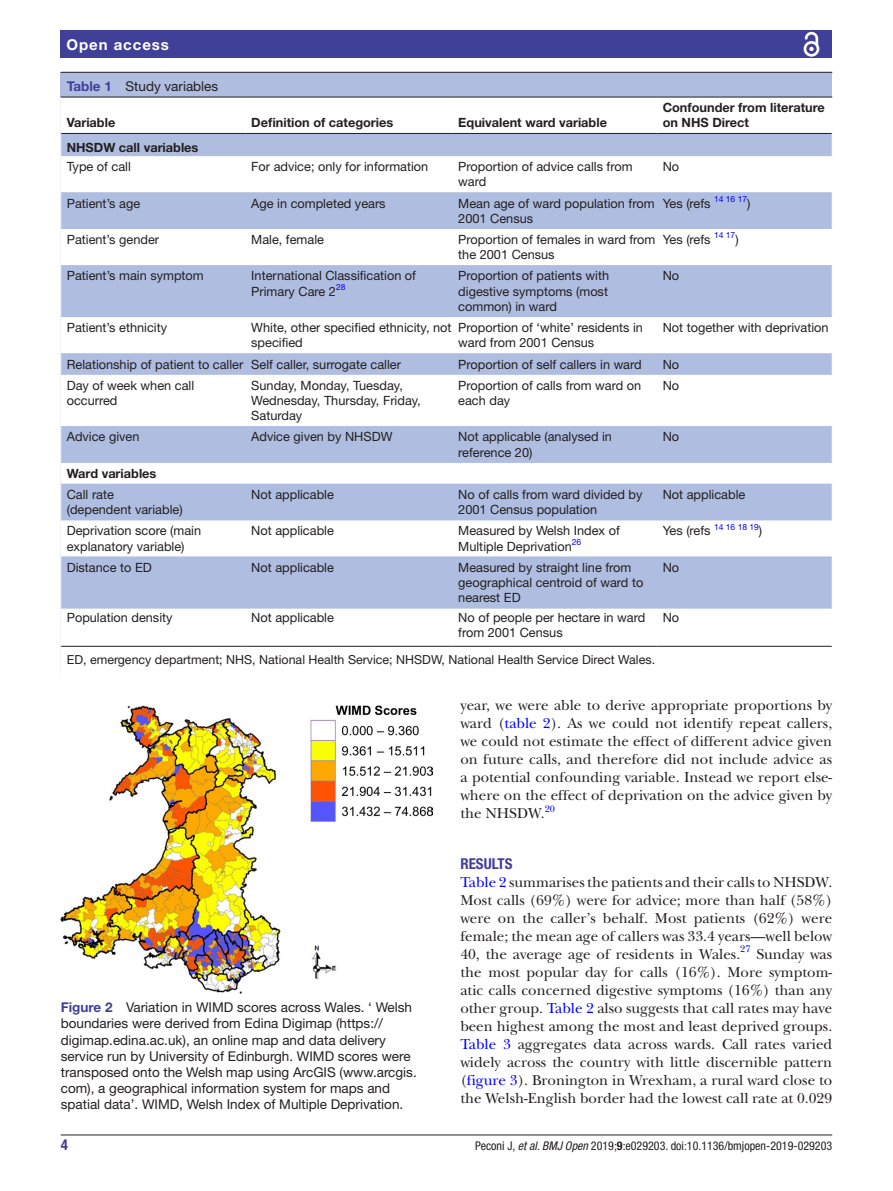
<style>
.page{position:relative;width:893px;height:1191px;background:#fff}
.page>*{position:absolute;margin:0;border:0;box-sizing:border-box;transform-origin:0 0}
.t1{font:15px/18px "New Baskerville";color:#231f20;text-align:justify}
.t2{font:700 15px "Helvetica Neue LT Std";letter-spacing:.065em;color:#fff}
.t3{font:700 condensed 15px "Helvetica Neue LT Std";color:#414099}
.t4{font:13.5px/16.2px "Helvetica Neue LT Std";color:#231f20}
.t5{font:12.75px/15.3px "Helvetica Neue LT Std";color:#231f20}
.t6{font:700 12.75px/15.3px "Helvetica Neue LT Std";color:#231f20}
.t7{font:12.45px "Helvetica Neue LT Std";color:#231f20}
.t8{font:condensed 12px "Helvetica Neue LT Std";color:#231f20}
.t9{font:9.9px "New Baskerville";color:#00f}
.s1{font-weight:700;color:#414099}
.s2{color:#00f}
.s3{font-style:italic}
.s4{font-weight:700}
</style>
<div class="page">
<hr style="left:61px;top:1134px;width:771px;height:1px;background:#231f20">
<div style="left:61px;top:31px;width:771px;height:27px;background:#414099"></div>
<svg style="left:803px;top:31px;width:17px;height:26px"></svg>
<div style="left:61px;top:73px;width:771px;height:600px;background:#afbde1"></div>
<hr style="left:61px;top:72px;width:771px;height:1px;background:#231f20">
<div style="left:61px;top:98px;width:771px;height:575px;background:#fff"></div>
<svg style="left:61px;top:134px;width:771px;height:474px"></svg>
<hr style="left:61px;top:97px;width:184px;height:1px;background:#231f20">
<hr style="left:61px;top:133px;width:184px;height:1px;background:#231f20">
<hr style="left:245px;top:97px;width:207px;height:1px;background:#231f20">
<hr style="left:245px;top:133px;width:207px;height:1px;background:#231f20">
<hr style="left:452px;top:97px;width:205px;height:1px;background:#231f20">
<hr style="left:452px;top:133px;width:205px;height:1px;background:#231f20">
<hr style="left:657px;top:97px;width:175px;height:1px;background:#231f20">
<hr style="left:657px;top:133px;width:175px;height:1px;background:#231f20">
<hr style="left:245px;top:646px;width:207px;height:1px;background:#231f20">
<hr style="left:452px;top:646px;width:205px;height:1px;background:#231f20">
<hr style="left:657px;top:646px;width:175px;height:1px;background:#231f20">
<hr style="left:61px;top:646px;width:184px;height:1px;background:#231f20">
<svg style="left:60px;top:133px;width:1px;height:23px"></svg>
<svg style="left:60px;top:353px;width:1px;height:21px"></svg>
<svg style="left:60px;top:463px;width:1px;height:21px"></svg>
<svg style="left:60px;top:646px;width:1px;height:27px"></svg>
<hr style="left:67px;top:663px;width:765px;height:2px;background:#fff">
<img style="left:61px;top:705px;width:372px;height:289px">
<p class="t2" style="left:66px;top:35px;width:104px">Open access</p>
<p class="t4" style="left:67px;top:78px;width:153px"><span class="s1">Table 1</span> Study variables</p>
<p class="t6" style="left:67px;top:115px;width:50px">Variable</p>
<p class="t6" style="left:251px;top:115px;width:144px">Definition of categories</p>
<p class="t6" style="left:458px;top:115px;width:150px">Equivalent ward variable</p>
<p class="t6" style="left:663px;top:100px;width:164px">Confounder from literature on NHS Direct</p>
<p class="t6" style="left:67px;top:139px;width:133px">NHSDW call variables</p>
<p class="t5" style="left:67px;top:159px;width:66px">Type of call</p>
<p class="t5" style="left:251px;top:159px;width:179px">For advice; only for information</p>
<p class="t5" style="left:458px;top:159px;width:176px">Proportion of advice calls from ward</p>
<p class="t5" style="left:663px;top:159px;width:18px">No</p>
<p class="t5" style="left:67px;top:195px;width:75px">Patient’s age</p>
<p class="t5" style="left:251px;top:195px;width:136px">Age in completed years</p>
<p class="t5" style="left:458px;top:195px;width:198px">Mean age of ward population from<br>2001 Census</p>
<p class="t5" style="left:663px;top:195px;width:89px">Yes (refs <sup>14</sup> <sup>16</sup> <sup>17</sup>)</p>
<p class="t5" style="left:67px;top:232px;width:94px">Patient’s gender</p>
<p class="t5" style="left:251px;top:232px;width:74px">Male, female</p>
<p class="t5" style="left:458px;top:232px;width:199px">Proportion of females in ward from the 2001 Census</p>
<p class="t5" style="left:663px;top:232px;width:77px">Yes (refs <sup>14</sup> <sup>17</sup>)</p>
<p class="t5" style="left:67px;top:268px;width:139px">Patient’s main symptom</p>
<p class="t5" style="left:251px;top:268px;width:166px">International Classification of<br>Primary Care 2<sup>28</sup></p>
<p class="t5" style="left:458px;top:268px;width:152px;text-align:justify">Proportion of patients with digestive symptoms (most common) in ward</p>
<p class="t5" style="left:663px;top:268px;width:18px">No</p>
<p class="t5" style="left:67px;top:320px;width:102px">Patient’s ethnicity</p>
<p class="t5" style="left:251px;top:320px;width:202px">White, other specified ethnicity, not specified</p>
<p class="t5" style="left:458px;top:320px;width:186px">Proportion of ‘white’ residents in ward from 2001 Census</p>
<p class="t5" style="left:663px;top:320px;width:167px">Not together with deprivation</p>
<p class="t5" style="left:67px;top:356px;width:336px">Relationship of patient to caller Self caller, surrogate caller</p>
<p class="t5" style="left:458px;top:356px;width:185px">Proportion of self callers in ward</p>
<p class="t5" style="left:663px;top:356px;width:18px">No</p>
<p class="t5" style="left:67px;top:377px;width:129px">Day of week when call occurred</p>
<p class="t5" style="left:251px;top:377px;width:171px">Sunday, Monday, Tuesday,<br>Wednesday, Thursday, Friday,<br>Saturday</p>
<p class="t5" style="left:458px;top:377px;width:185px">Proportion of calls from ward on each day</p>
<p class="t5" style="left:663px;top:377px;width:18px">No</p>
<p class="t5" style="left:67px;top:429px;width:74px">Advice given</p>
<p class="t5" style="left:251px;top:429px;width:143px">Advice given by NHSDW</p>
<p class="t5" style="left:458px;top:429px;width:155px">Not applicable (analysed in reference 20)</p>
<p class="t5" style="left:663px;top:429px;width:18px">No</p>
<p class="t6" style="left:67px;top:465px;width:91px">Ward variables</p>
<p class="t5" style="left:67px;top:486px;width:117px">Call rate<br>(dependent variable)</p>
<p class="t5" style="left:251px;top:486px;width:84px">Not applicable</p>
<p class="t5" style="left:458px;top:486px;width:186px">No of calls from ward divided by<br>2001 Census population</p>
<p class="t5" style="left:663px;top:486px;width:84px">Not applicable</p>
<p class="t5" style="left:67px;top:523px;width:136px">Deprivation score (main explanatory variable)</p>
<p class="t5" style="left:251px;top:523px;width:84px">Not applicable</p>
<p class="t5" style="left:458px;top:523px;width:163px">Measured by Welsh Index of<br>Multiple Deprivation<sup>26</sup></p>
<p class="t5" style="left:663px;top:523px;width:101px">Yes (refs <sup>14</sup> <sup>16</sup> <sup>18</sup> <sup>19</sup>)</p>
<p class="t5" style="left:67px;top:559px;width:87px">Distance to ED</p>
<p class="t5" style="left:251px;top:559px;width:84px">Not applicable</p>
<p class="t5" style="left:458px;top:559px;width:187px">Measured by straight line from geographical centroid of ward to nearest ED</p>
<p class="t5" style="left:663px;top:559px;width:18px">No</p>
<p class="t5" style="left:67px;top:609px;width:107px">Population density</p>
<p class="t5" style="left:251px;top:609px;width:84px">Not applicable</p>
<p class="t5" style="left:458px;top:609px;width:189px">No of people per hectare in ward from 2001 Census</p>
<p class="t5" style="left:663px;top:609px;width:18px">No</p>
<p class="t7" style="left:67px;top:652px;width:590px">ED, emergency department; NHS, National Health Service; NHSDW, National Health Service Direct Wales.</p>
<p class="t4" style="left:61px;top:999px;width:358px"><span class="s1">Figure 2</span> Variation in WIMD scores across Wales. ‘ Welsh boundaries were derived from Edina Digimap (https:// digimap.edina.ac.uk), an online map and data delivery service run by University of Edinburgh. WIMD scores were transposed onto the Welsh map using ArcGIS (www.arcgis. com), a geographical information system for maps and spatial data’. WIMD, Welsh Index of Multiple Deprivation.</p>
<p class="t1" style="left:460px;top:696px;width:373px">year, we were able to derive appropriate proportions by ward (<span class="s2">table 2</span>). As we could not identify repeat callers, we could not estimate the effect of different advice given on future calls, and therefore did not include advice as a potential confounding variable. Instead we report else&shy;where on the effect of deprivation on the advice given by the NHSDW.<sup>20</sup></p>
<p class="t3" style="left:460px;top:854px;width:53px">RESULTS</p>
<p class="t1" style="left:460px;top:873px;width:373px"><span class="s2">Table 2</span> summarises the patients and their calls to NHSDW.<br>Most calls (69%) were for advice; more than half (58%) were on the caller’s behalf. Most patients (62%) were female; the mean age of callers was 33.4 years—well below 40, the average age of residents in Wales.</p>
<p class="t9" style="left:740px;top:943px;width:12px">27</p>
<p class="t1" style="left:460px;top:945px;width:373px;text-indent:296px">Sunday was the most popular day for calls (16%). More symptom&shy;atic calls concerned digestive symptoms (16%) than any other group. <span class="s2">Table 2</span> also suggests that call rates may have been highest among the most and least deprived groups.<br><span class="s2">Table 3</span> aggregates data across wards. Call rates varied widely across the country with little discernible pattern (<span class="s2">figure 3</span>). Bronington in Wrexham, a rural ward close to the Welsh-English border had the lowest call rate at 0.029</p>
<p class="t3" style="left:61px;top:1135px;width:9px">4</p>
<p class="t8" style="left:475px;top:1138px;width:358px">Peconi J, <span class="s3">et al</span>. <span class="s3">BMJ Open</span> 2019;<span class="s4">9</span>:e029203. doi:10.1136/bmjopen-2019-029203</p>
</div>
